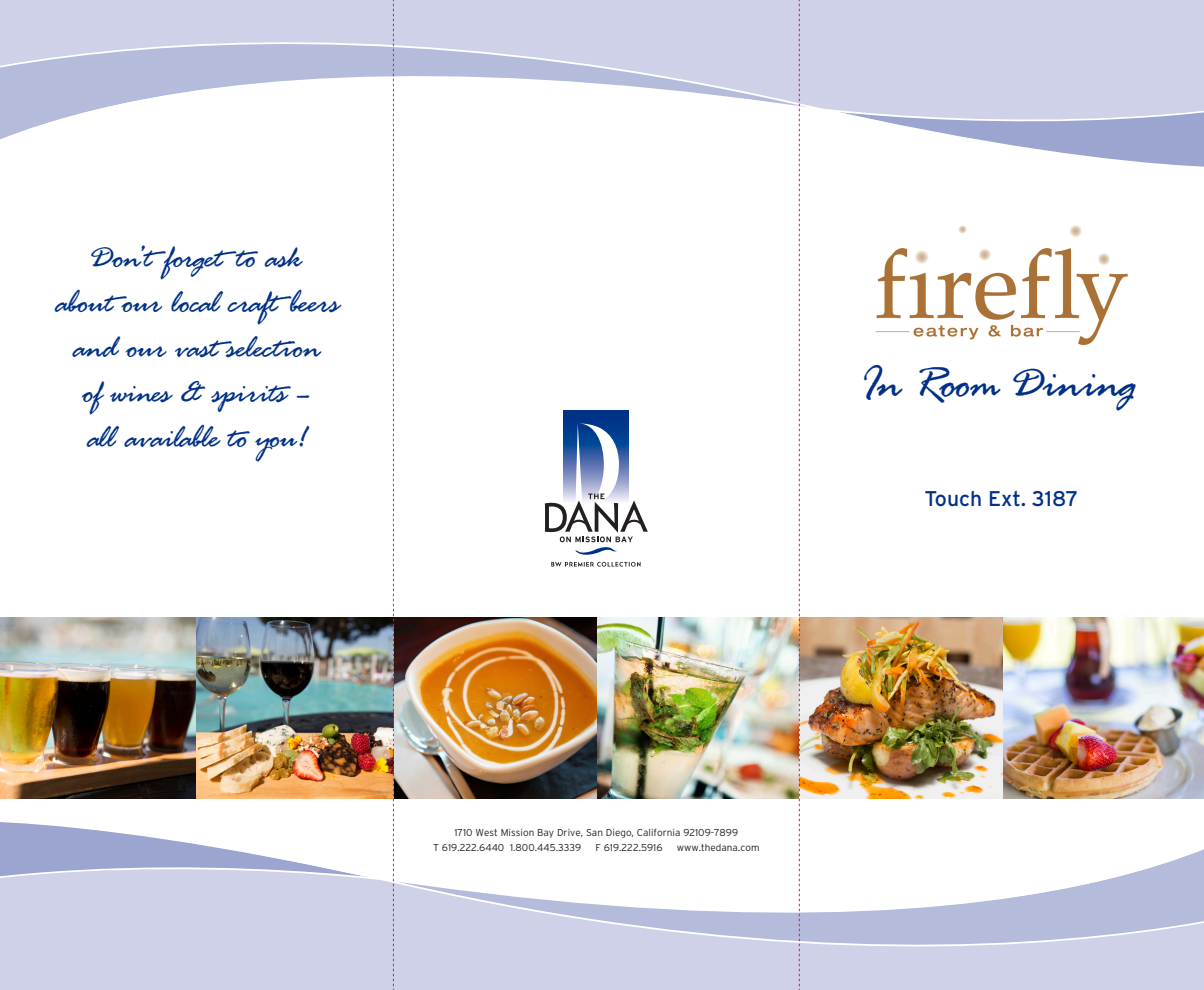
<style>
.page{position:relative;width:1204px;height:990px;background:#fff}
.page>*{position:absolute;margin:0;border:0;box-sizing:border-box;transform-origin:0 0}
.t1{font:47.5px "Rage Italic Plain";color:#003186}
.t2{font:33.75px/45px "Rage Italic Plain";color:#003186;text-align:center}
.t3{font:21.25px "Interstate";color:#003186}
.t4{font:300 10px/15px "Interstate";color:#231f20}
</style>
<div class="page">
<div style="left:0;top:984px;width:1204px;height:6px;background:#ced1e7"></div>
<svg style="left:0;top:813px;width:1204px;height:171px"></svg>
<div style="left:0;top:0;width:1204px;height:5px;background:#ced1e7"></div>
<svg style="left:0;top:5px;width:1204px;height:171px"></svg>
<img style="left:875px;top:225px;width:253px;height:120px">
<img style="left:1002px;top:617px;width:202px;height:182px">
<img style="left:800px;top:617px;width:202px;height:182px">
<img style="left:0;top:617px;width:799px;height:182px">
<svg style="left:393px;top:0;width:1px;height:990px"></svg>
<svg style="left:799px;top:0;width:1px;height:990px"></svg>
<div style="left:564px;top:411px;width:65px;height:97px;background:#003387"></div>
<svg style="left:545px;top:423px;width:103px;height:144px"></svg>
<p class="t2" style="left:55px;top:234px;width:286px">Don’t forget to ask<br>about our local craft beers and our vast selection<br>of wines &amp; spirits –<br>all available to you!</p>
<p class="t1" style="left:861px;top:354px;width:276px">In Room Dining</p>
<p class="t3" style="left:924px;top:486px;width:155px">Touch Ext. 3187</p>
<p class="t4" style="left:433px;top:825px;width:306px;text-indent:21px">1710 West Mission Bay Drive, San Diego, California 92109-7899<br>T 619.222.6440 1.800.445.3339</p>
<p class="t4" style="left:595px;top:840px;width:69px">F 619.222.5916</p>
<p class="t4" style="left:677px;top:840px;width:84px">www.thedana.com</p>
</div>
